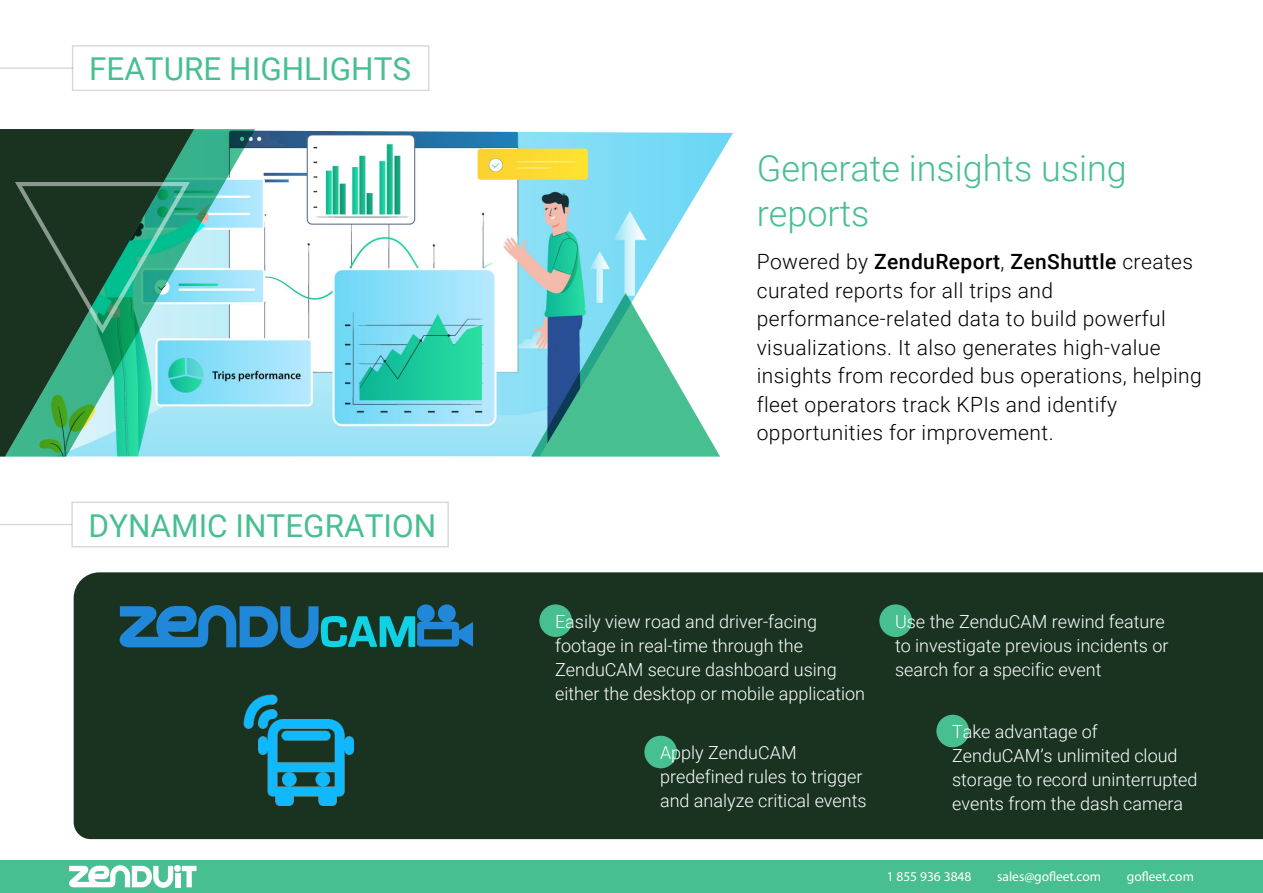
<style>
.page{position:relative;width:1263px;height:893px;background:#fff}
.page>*{position:absolute;margin:0;border:0;box-sizing:border-box;transform-origin:0 0}
.t1{font:300 36px/45px "Roboto";color:#48bf91}
.t2{font:31.5px "Roboto";color:#48bf91}
.t3{font:300 21px/28.5px "Roboto";letter-spacing:.02em;color:#000}
.t4{font:300 18px/24px "Roboto";color:#fff}
.t5{font:13.5px "Myriad Pro";color:#fff}
.s1{font-weight:500}
</style>
<div class="page">
<img style="left:255px;top:130px;width:478px;height:327px">
<div style="left:0;top:860px;width:1263px;height:33px;background:#48bf91"></div>
<svg style="left:69px;top:865px;width:104px;height:23px"></svg>
<svg style="left:182px;top:866px;width:14px;height:21px"></svg>
<div style="left:175px;top:873px;width:5px;height:14px;background:#fff"></div>
<div style="left:174px;top:865px;width:7px;height:7px;background:#fff;border-radius:50%"></div>
<hr style="left:0;top:67px;width:73px;height:2px;background:#000">
<div style="left:74px;top:572px;width:1189px;height:267px;background:#193320"></div>
<hr style="left:0;top:524px;width:72px;height:1px;background:#000">
<svg style="left:119px;top:604px;width:354px;height:44px"></svg>
<div style="left:539px;top:604px;width:33px;height:33px;background:#48bf91;border-radius:50%"></div>
<div style="left:879px;top:604px;width:33px;height:33px;background:#48bf91;border-radius:50%"></div>
<div style="left:644px;top:736px;width:33px;height:32px;background:#48bf91;border-radius:50%"></div>
<div style="left:936px;top:715px;width:33px;height:32px;background:#48bf91;border-radius:50%"></div>
<div style="left:0;top:129px;width:5px;height:328px;background:#193320"></div>
<svg style="left:5px;top:129px;width:250px;height:328px"></svg>
<svg style="left:15px;top:182px;width:175px;height:152px"></svg>
<svg style="left:531px;top:293px;width:189px;height:164px"></svg>
<img style="left:239px;top:691px;width:115px;height:114px">
<h2 class="t2" style="left:89px;top:47px;width:324px">FEATURE HIGHLIGHTS</h2>
<h2 class="t2" style="left:89px;top:503px;width:349px">DYNAMIC INTEGRATION</h2>
<h1 class="t1" style="left:757px;top:145px;width:372px">Generate insights using reports</h1>
<p class="t3" style="left:757px;top:247px;width:447px">Powered by <span class="s1">ZenduReport</span>, <span class="s1">ZenShuttle</span> creates curated reports for all trips and performance-related data to build powerful visualizations. It also generates high-value insights from recorded bus operations, helping fleet operators track KPIs and identify opportunities for improvement.</p>
<p class="t4" style="left:555px;top:609px;width:312px">Easily view road and driver-facing footage in real-time through the ZenduCAM secure dashboard using either the desktop or mobile application</p>
<p class="t4" style="left:660px;top:740px;width:208px">Apply ZenduCAM predefined rules to trigger and analyze critical events</p>
<p class="t4" style="left:895px;top:609px;width:275px">Use the ZenduCAM rewind feature to investigate previous incidents or search for a specific event</p>
<p class="t4" style="left:952px;top:719px;width:247px">Take advantage of<br>ZenduCAM’s unlimited cloud storage to record uninterrupted events from the dash camera</p>
<p class="t5" style="left:887px;top:869px;width:86px">1 855 936 3848</p>
<p class="t5" style="left:997px;top:869px;width:105px">sales@gofleet.com</p>
<p class="t5" style="left:1127px;top:869px;width:68px">gofleet.com</p>
</div>
